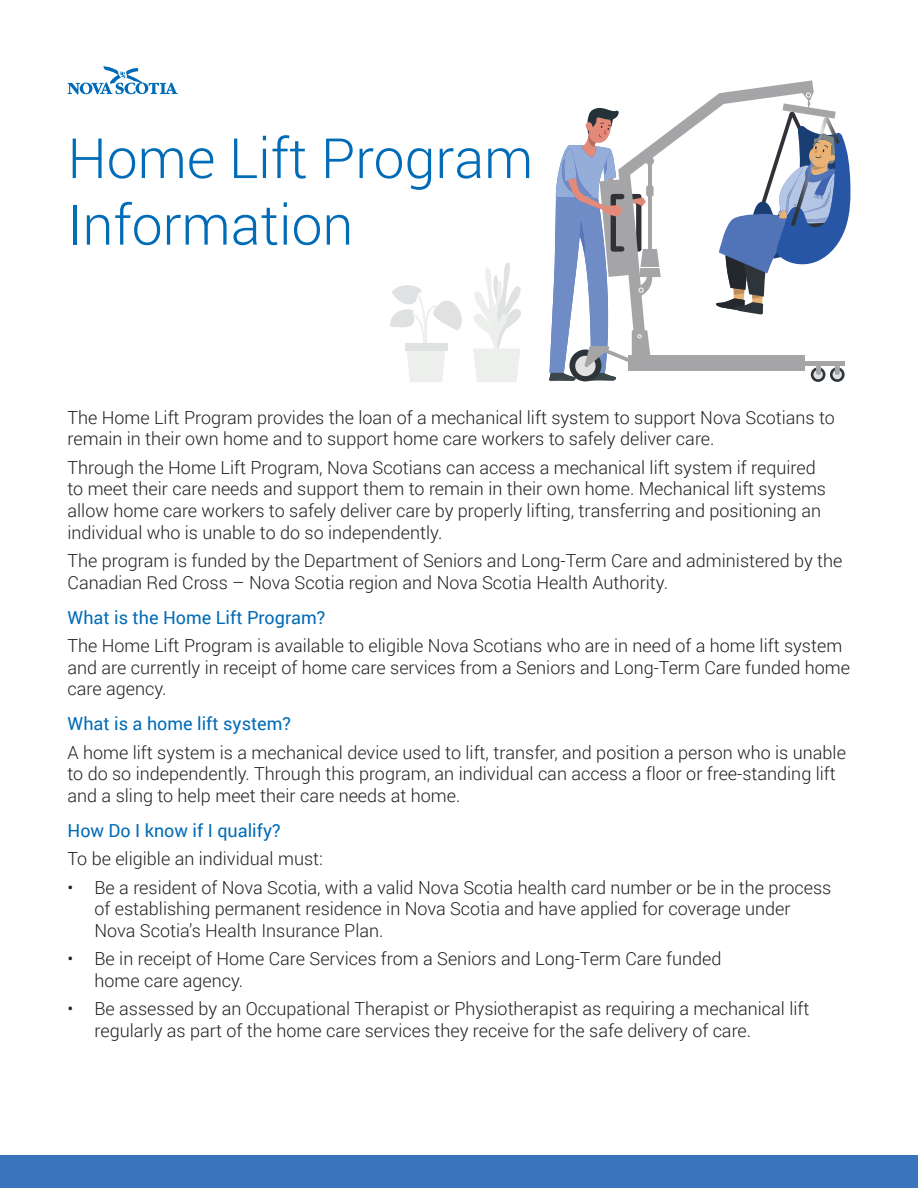
<style>
.page{position:relative;width:918px;height:1188px;background:#fff}
.page>*{position:absolute;margin:0;border:0;box-sizing:border-box;transform-origin:0 0}
.t1{font:300 55.5px/66.6px "Roboto";color:#006bb6}
.t2{font:300 18px/21.6px "Roboto";color:#231f20}
.t3{font:18px "Roboto";color:#006bb6}
</style>
<div class="page">
<div style="left:0;top:1156px;width:918px;height:32px;background:#3a74ba"></div>
<svg style="left:549px;top:80px;width:302px;height:301px"></svg>
<svg style="left:390px;top:262px;width:131px;height:120px"></svg>
<div style="left:405px;top:343px;width:42px;height:8px;background:#e0e1e2"></div>
<svg style="left:67px;top:66px;width:111px;height:29px"></svg>
<h1 class="t1" style="left:68px;top:123px;width:467px">Home Lift Program<br>Information</h1>
<p class="t2" style="left:68px;top:406px;width:769px">The Home Lift Program provides the loan of a mechanical lift system to support Nova Scotians to remain in their own home and to support home care workers to safely deliver care.</p>
<p class="t2" style="left:68px;top:456px;width:760px">Through the Home Lift Program, Nova Scotians can access a mechanical lift system if required to meet their care needs and support them to remain in their own home. Mechanical lift systems allow home care workers to safely deliver care by properly lifting, transferring and positioning an individual who is unable to do so independently.</p>
<p class="t2" style="left:68px;top:549px;width:776px">The program is funded by the Department of Seniors and Long-Term Care and administered by the<br>Canadian Red Cross – Nova Scotia region and Nova Scotia Health Authority.</p>
<p class="t3" style="left:68px;top:605px;width:259px">What is the Home Lift Program?</p>
<p class="t2" style="left:68px;top:634px;width:784px">The Home Lift Program is available to eligible Nova Scotians who are in need of a home lift system and are currently in receipt of home care services from a Seniors and Long-Term Care funded home care agency.</p>
<p class="t3" style="left:68px;top:711px;width:225px">What is a home lift system?</p>
<p class="t2" style="left:68px;top:741px;width:780px">A home lift system is a mechanical device used to lift, transfer, and position a person who is unable to do so independently. Through this program, an individual can access a floor or free-standing lift and a sling to help meet their care needs at home.</p>
<p class="t3" style="left:68px;top:818px;width:215px">How Do I know if I qualify?</p>
<p class="t2" style="left:68px;top:848px;width:257px">To be eligible an individual must:</p>
<p class="t2" style="left:94px;top:876px;width:738px;text-indent:-27px">• Be a resident of Nova Scotia, with a valid Nova Scotia health card number or be in the process of establishing permanent residence in Nova Scotia and have applied for coverage under<br>Nova Scotia’s Health Insurance Plan.</p>
<p class="t2" style="left:94px;top:947px;width:629px;text-indent:-27px">• Be in receipt of Home Care Services from a Seniors and Long-Term Care funded home care agency.</p>
<p class="t2" style="left:94px;top:997px;width:717px;text-indent:-27px">• Be assessed by an Occupational Therapist or Physiotherapist as requiring a mechanical lift regularly as part of the home care services they receive for the safe delivery of care.</p>
</div>
